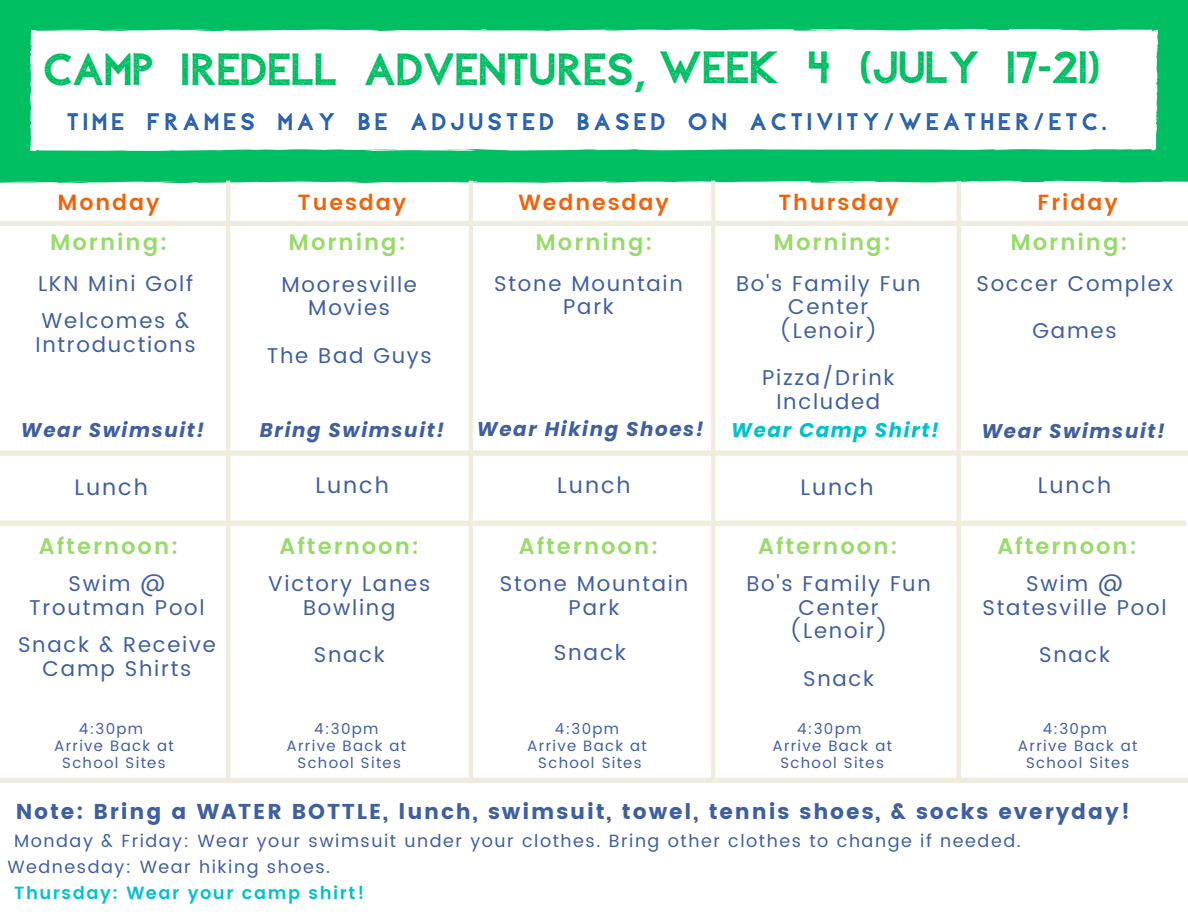
<style>
.page{position:relative;width:1188px;height:918px;background:#00bf63}
.page>*{position:absolute;margin:0;border:0;box-sizing:border-box;transform-origin:0 0}
.t1{font:45px "Aleppo";color:#00bf63}
.t2{font:24px "Aleppo";letter-spacing:.18em;color:#235daa}
.t3{font:600 22.5px "Poppins";letter-spacing:.085em;color:#98db6a}
.t4{font:22.5px "Poppins";letter-spacing:.085em;color:#3f5f9e}
.t5{font:600 21.9px "Poppins";letter-spacing:.085em;color:#ef630c}
.t6{font:21.75px "Poppins";letter-spacing:.08em;color:#3f5f9e}
.t7{font:21.45px "Poppins";letter-spacing:.085em;color:#3f5f9e}
.t8{font:21.3px/23.7px "Poppins";letter-spacing:.08em;color:#3f5f9e;text-align:center}
.t9{font:italic 700 19.8px "Poppins";letter-spacing:.08em;color:#3f5f9e}
.t10{font:italic 700 19.8px "Poppins";letter-spacing:.08em;color:#00c2cb}
.t11{font:17.7px "Poppins";letter-spacing:.085em;color:#3f5f9e}
.t12{font:600 17.7px "Poppins";letter-spacing:.085em;color:#00c2cb}
.t13{font:15px/16.8px "Poppins";letter-spacing:.085em;color:#3f5f9e;text-align:center}
</style>
<div class="page">
<div style="left:30px;top:29px;width:1128px;height:121px;background:#fff"></div>
<div style="left:0;top:783px;width:1188px;height:135px;background:#fff"></div>
<div style="left:0;top:181px;width:1188px;height:602px;background:#fff"></div>
<p class="t1" style="left:659px;top:38px;width:443px">WEEK 4 (JULY 17-21)</p>
<p class="t1" style="left:43px;top:40px;width:604px">CAMP IREDELL ADVENTURES,</p>
<p class="t2" style="left:67px;top:106px;width:1041px">TIME FRAMES MAY BE ADJUSTED BASED ON ACTIVITY/WEATHER/ETC.</p>
<p class="t5" style="left:58px;top:190px;width:104px">Monday</p>
<p class="t5" style="left:298px;top:190px;width:110px">Tuesday</p>
<p class="t5" style="left:518px;top:190px;width:152px">Wednesday</p>
<p class="t5" style="left:779px;top:190px;width:122px">Thursday</p>
<p class="t5" style="left:1038px;top:190px;width:82px">Friday</p>
<p class="t3" style="left:50px;top:230px;width:119px">Morning:</p>
<p class="t8" style="left:38px;top:272px;width:157px">LKN Mini Golf</p>
<p class="t8" style="left:36px;top:309px;width:162px;text-align:left">Welcomes &amp;<br>Introductions</p>
<p class="t3" style="left:289px;top:230px;width:119px">Morning:</p>
<p class="t3" style="left:535px;top:230px;width:119px">Morning:</p>
<p class="t3" style="left:774px;top:230px;width:119px">Morning:</p>
<p class="t3" style="left:1010px;top:230px;width:119px">Morning:</p>
<p class="t8" style="left:282px;top:273px;width:137px">Mooresville<br>Movies</p>
<p class="t8" style="left:267px;top:343px;width:167px">The Bad Guys</p>
<p class="t8" style="left:494px;top:271px;width:190px">Stone Mountain<br>Park</p>
<p class="t8" style="left:736px;top:271px;width:186px">Bo's Family Fun<br>Center</p>
<p class="t8" style="left:779px;top:319px;width:100px">(Lenoir)</p>
<p class="t8" style="left:762px;top:366px;width:134px">Pizza/Drink<br>Included</p>
<p class="t8" style="left:976px;top:271px;width:198px">Soccer Complex</p>
<p class="t8" style="left:1033px;top:319px;width:86px">Games</p>
<p class="t9" style="left:260px;top:416px;width:186px">Bring Swimsuit!</p>
<p class="t9" style="left:477px;top:415px;width:228px">Wear Hiking Shoes!</p>
<p class="t10" style="left:731px;top:416px;width:209px">Wear Camp Shirt!</p>
<p class="t9" style="left:21px;top:416px;width:185px">Wear Swimsuit!</p>
<p class="t9" style="left:981px;top:417px;width:185px">Wear Swimsuit!</p>
<p class="t4" style="left:75px;top:474px;width:75px">Lunch</p>
<p class="t3" style="left:39px;top:533px;width:141px">Afternoon:</p>
<p class="t8" style="left:29px;top:572px;width:177px">Swim @<br>Troutman Pool</p>
<p class="t8" style="left:18px;top:633px;width:199px">Snack &amp; Receive<br>Camp Shirts</p>
<p class="t13" style="left:79px;top:721px;width:66px">4:30pm</p>
<p class="t13" style="left:54px;top:738px;width:121px">Arrive Back at<br>School Sites</p>
<p class="t4" style="left:315px;top:472px;width:75px">Lunch</p>
<p class="t4" style="left:1038px;top:472px;width:75px">Lunch</p>
<p class="t4" style="left:557px;top:472px;width:75px">Lunch</p>
<p class="t4" style="left:800px;top:474px;width:75px">Lunch</p>
<p class="t3" style="left:280px;top:533px;width:141px">Afternoon:</p>
<p class="t3" style="left:519px;top:533px;width:141px">Afternoon:</p>
<p class="t3" style="left:758px;top:533px;width:141px">Afternoon:</p>
<p class="t3" style="left:998px;top:533px;width:141px">Afternoon:</p>
<p class="t8" style="left:268px;top:572px;width:164px">Victory Lanes<br>Bowling</p>
<p class="t8" style="left:314px;top:643px;width:73px">Snack</p>
<p class="t13" style="left:314px;top:721px;width:66px">4:30pm</p>
<p class="t13" style="left:286px;top:738px;width:121px">Arrive Back at</p>
<p class="t13" style="left:298px;top:754px;width:105px">School Sites</p>
<p class="t8" style="left:500px;top:572px;width:190px">Stone Mountain<br>Park</p>
<p class="t6" style="left:554px;top:640px;width:74px">Snack</p>
<p class="t13" style="left:555px;top:720px;width:66px">4:30pm</p>
<p class="t13" style="left:527px;top:737px;width:121px">Arrive Back at</p>
<p class="t13" style="left:538px;top:754px;width:105px">School Sites</p>
<p class="t8" style="left:746px;top:572px;width:186px">Bo's Family Fun<br>Center</p>
<p class="t8" style="left:789px;top:619px;width:100px">(Lenoir)</p>
<p class="t8" style="left:803px;top:666px;width:73px">Snack</p>
<p class="t13" style="left:797px;top:721px;width:66px">4:30pm</p>
<p class="t13" style="left:772px;top:738px;width:121px">Arrive Back at<br>School Sites</p>
<p class="t8" style="left:983px;top:572px;width:185px">Swim @<br>Statesville Pool</p>
<p class="t8" style="left:1039px;top:643px;width:73px">Snack</p>
<p class="t13" style="left:1043px;top:721px;width:66px">4:30pm</p>
<p class="t13" style="left:1018px;top:738px;width:121px">Arrive Back at<br>School Sites</p>
<p class="t7" style="left:16px;top:799px;width:1116px">Note: Bring a WATER BOTTLE, lunch, swimsuit, towel, tennis shoes, &amp; socks everyday!</p>
<p class="t11" style="left:14px;top:830px;width:1008px">Monday &amp; Friday: Wear your swimsuit under your clothes. Bring other clothes to change if needed.</p>
<p class="t11" style="left:7px;top:856px;width:324px">Wednesday: Wear hiking shoes.</p>
<p class="t12" style="left:14px;top:882px;width:352px">Thursday: Wear your camp shirt!</p>
</div>
